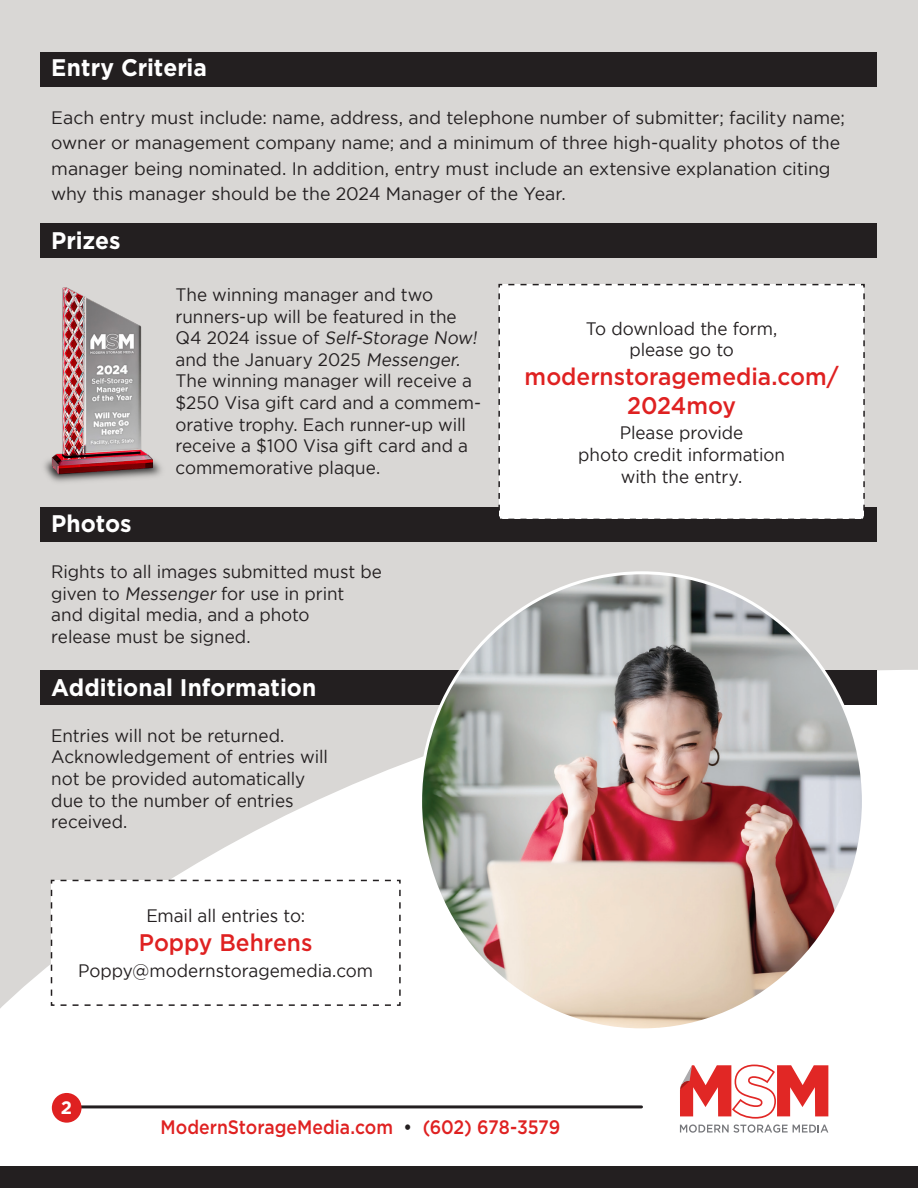
<style>
.page{position:relative;width:918px;height:1188px;background:#fff}
.page>*{position:absolute;margin:0;border:0;box-sizing:border-box;transform-origin:0 0}
.t1{font:700 24px "Gotham";color:#fff;scale:.95 1}
.t2{font:500 24px "Gotham";color:#df2121;scale:.95 1}
.t3{font:500 19.5px "Gotham";color:#df2121;scale:.9 1}
.Body_text{font:18px/21.6px "Gotham";color:#231f20;scale:.95 1}
.Body_text-2{font:18px/25.5px "Gotham";color:#231f20}
.t4{font:700 18px "Gotham";color:#fff}
.s1{color:#231f20}
</style>
<div class="page">
<svg style="left:680px;top:1064px;width:148px;height:69px"></svg>
<hr style="left:67px;top:1105px;width:575px;height:3px;background:#231f20">
<div style="left:0;top:0;width:918px;height:1009px;background:#d9d7d5"></div>
<div style="left:52px;top:1093px;width:30px;height:30px;background:#df2121;border-radius:50%"></div>
<div style="left:40px;top:52px;width:838px;height:35px;background:#231f20"></div>
<div style="left:0;top:1167px;width:918px;height:21px;background:#231f20"></div>
<div style="left:40px;top:224px;width:838px;height:34px;background:#231f20"></div>
<div style="left:40px;top:507px;width:838px;height:34px;background:#231f20"></div>
<div style="left:40px;top:670px;width:838px;height:35px;background:#231f20"></div>
<img style="left:37px;top:277px;width:131px;height:216px">
<svg style="left:498px;top:283px;width:368px;height:236px"></svg>
<svg style="left:50px;top:879px;width:351px;height:128px"></svg>
<img style="left:421px;top:573px;width:442px;height:454px">
<p class="t1" style="left:51px;top:52px;width:165px">Entry Criteria</p>
<p class="Body_text-2" style="left:51px;top:104px;width:795px">Each entry must include: name, address, and telephone number of submitter; facility name; owner or management company name; and a minimum of three high-quality photos of the manager being nominated. In addition, entry must include an extensive explanation citing why this manager should be the 2024 Manager of the Year.</p>
<p class="t1" style="left:51px;top:224px;width:74px">Prizes</p>
<p class="Body_text" style="left:176px;top:284px;width:323px">The winning manager and two runners-up will be featured in the<br>Q 4 2024 is su e of Self-Storage Now! and the January 2025 Messenger.<br>The winning manager will receive a $250 Visa gift card and a commem&shy;orative trophy. Each runner-up will receive a $100 Visa gift card and a commemorative plaque.</p>
<p class="t1" style="left:51px;top:508px;width:86px">Photos</p>
<p class="Body_text" style="left:51px;top:560px;width:350px">Rights to all images submitted must be given to Messenger for use in print<br>and digital media, and a photo</p>
<p class="Body_text" style="left:51px;top:625px;width:211px">release must be signed.</p>
<p class="t1" style="left:51px;top:671px;width:281px">Additional Information</p>
<p class="Body_text" style="left:51px;top:724px;width:247px">Entries will not be returned.</p>
<p class="Body_text" style="left:51px;top:746px;width:293px">Acknowledgement of entries will</p>
<p class="Body_text" style="left:51px;top:767px;width:269px">not be provided automatically</p>
<p class="Body_text" style="left:51px;top:789px;width:257px">due to the number of entries</p>
<p class="Body_text" style="left:51px;top:811px;width:82px">received.</p>
<p class="Body_text" style="left:586px;top:317px;width:203px">To download the form,</p>
<p class="Body_text" style="left:629px;top:339px;width:111px">please go to</p>
<p class="t2" style="left:525px;top:361px;width:332px">modernstoragemedia.com/</p>
<p class="t2" style="left:627px;top:390px;width:116px">2024moy</p>
<p class="Body_text" style="left:620px;top:422px;width:132px">Please provide</p>
<p class="Body_text" style="left:578px;top:443px;width:219px">photo credit information</p>
<p class="Body_text" style="left:621px;top:465px;width:129px">with the entry.</p>
<p class="Body_text" style="left:146px;top:905px;width:169px">Email all entries to:</p>
<p class="t2" style="left:139px;top:927px;width:184px">Poppy Behrens</p>
<p class="Body_text" style="left:78px;top:959px;width:312px">Poppy@modernstoragemedia.com</p>
<p class="t4" style="left:61px;top:1096px;width:13px">2</p>
<p class="t3" style="left:161px;top:1114px;width:446px">ModernStorageMedia.com <span class="s1">•</span> (602) 678-3579</p>
</div>
